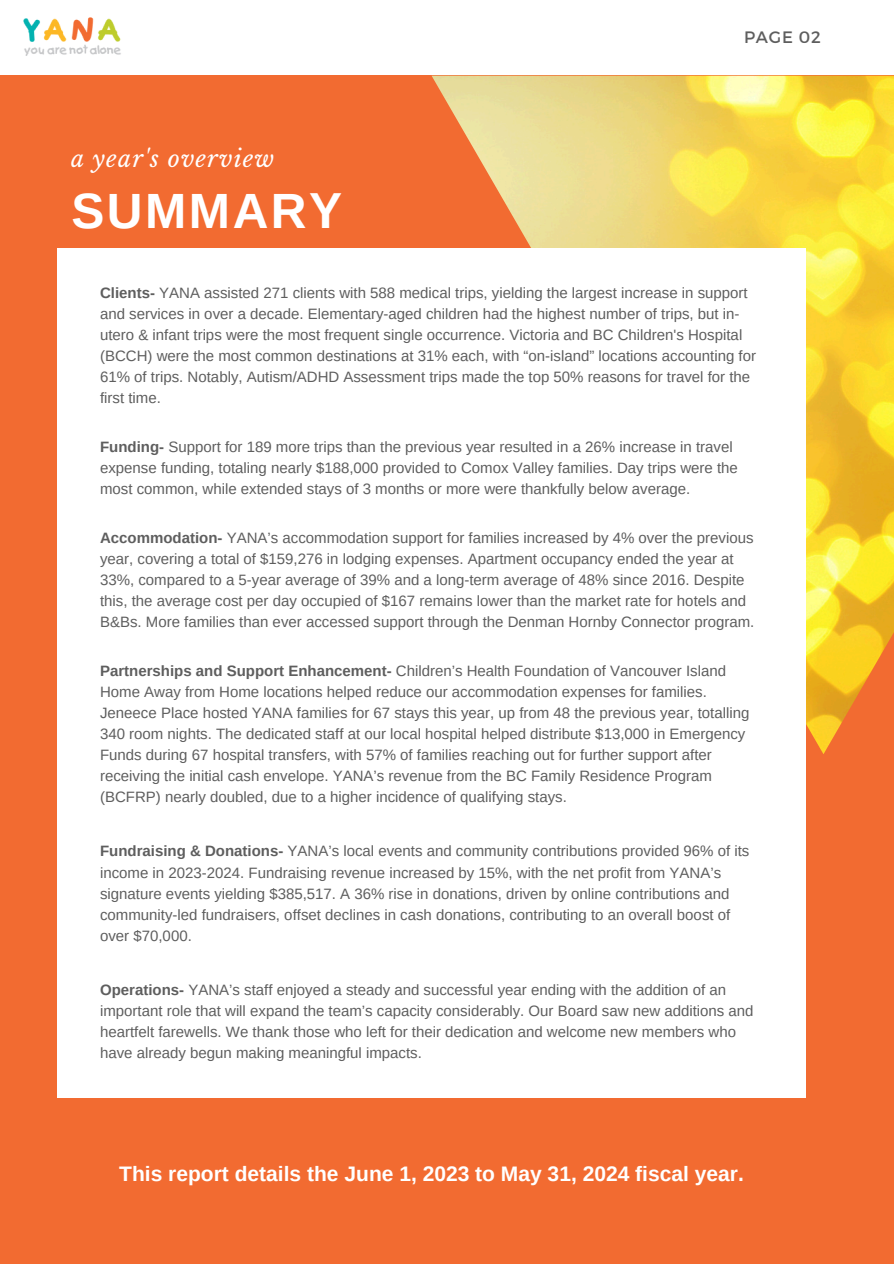
<style>
.page{position:relative;width:894px;height:1264px;background:#fff}
.page>*{position:absolute;margin:0;border:0;box-sizing:border-box;transform-origin:0 0}
.t1{font:700 49.5px "Arimo";letter-spacing:.05em;color:#fff}
.t2{font:italic 23.1px "Libre Baskerville";letter-spacing:.05em;color:#fff}
.t3{font:700 21px "Arimo";color:#fff}
.t4{font:16.5px "Montserrat";letter-spacing:.05em;color:#5e5e5e}
.t5{font:15px/21px "Arimo";color:#5e5e5e}
.s1{font-weight:700}
</style>
<div class="page">
<div style="left:0;top:0;width:893px;height:1263px;background:#f26b31"></div>
<div style="left:0;top:0;width:893px;height:74px;background:#fff"></div>
<img style="left:432px;top:76px;width:461px;height:678px">
<div style="left:58px;top:248px;width:747px;height:849px;background:#fff"></div>
<img style="left:23px;top:17px;width:98px;height:39px">
<p class="t2" style="left:71px;top:144px;width:204px">a year's overview</p>
<p class="t1" style="left:71px;top:183px;width:272px">SUMMARY</p>
<p class="t4" style="left:743px;top:27px;width:78px">PAGE 02</p>
<h4 class="t5" style="left:100px;top:282px;width:657px"><span class="s1">Clients-</span> YANA assisted 271 clients with 588 medical trips, yielding the largest increase in support and services in over a decade. Elementary-aged children had the highest number of trips, but in&shy;utero &amp; infant trips were the most frequent single occurrence. Victoria and BC Children's Hospital (BCCH) were the most common destinations at 31% each, with “on-island” locations accounting for 61% of trips. Notably, Autism/ADHD Assessment trips made the top 50% reasons for travel for the first time.</h4>
<p class="t5" style="left:100px;top:436px;width:639px"><span class="s1">Funding-</span> Support for 189 more trips than the previous year resulted in a 26% increase in travel expense funding, totaling nearly $188,000 provided to Comox Valley families. Day trips were the most common, while extended stays of 3 months or more were thankfully below average.</p>
<h3 class="t5" style="left:100px;top:527px;width:655px"><span class="s1">Accommodation-</span> YANA’s accommodation support for families increased by 4% over the previous year, covering a total of $159,276 in lodging expenses. Apartment occupancy ended the year at 33%, compared to a 5-year average of 39% and a long-term average of 48% since 2016. Despite this, the average cost per day occupied of $167 remains lower than the market rate for hotels and B&amp;Bs. More families than ever accessed support through the Denman Hornby Connector program.</h3>
<h1 class="t5" style="left:100px;top:660px;width:650px"><span class="s1">Partnerships and Support Enhancement-</span> Children’s Health Foundation of Vancouver Island Home Away from Home locations helped reduce our accommodation expenses for families.<br>Jeneece Place hosted YANA families for 67 stays this year, up from 48 the previous year, totalling 340 room nights. The dedicated staff at our local hospital helped distribute $13,000 in Emergency Funds during 67 hospital transfers, with 57% of families reaching out for further support after receiving the initial cash envelope. YANA’s revenue from the BC Family Residence Program (BCFRP) nearly doubled, due to a higher incidence of qualifying stays.</h1>
<p class="t5" style="left:100px;top:840px;width:650px"><span class="s1">Fundraising &amp; Donations-</span> YANA’s local events and community contributions provided 96% of its income in 2023-2024. Fundraising revenue increased by 15%, with the net profit from YANA’s signature events yielding $385,517. A 36% rise in donations, driven by online contributions and community-led fundraisers, offset declines in cash donations, contributing to an overall boost of over $70,000.</p>
<p class="t5" style="left:100px;top:979px;width:654px"><span class="s1">Operations-</span> YANA’s staff enjoyed a steady and successful year ending with the addition of an important role that will expand the team’s capacity considerably. Our Board saw new additions and heartfelt farewells. We thank those who left for their dedication and welcome new members who have already begun making meaningful impacts.</p>
<p class="t3" style="left:119px;top:1161px;width:626px">This report details the June 1, 2023 to May 31, 2024 fiscal year.</p>
</div>
